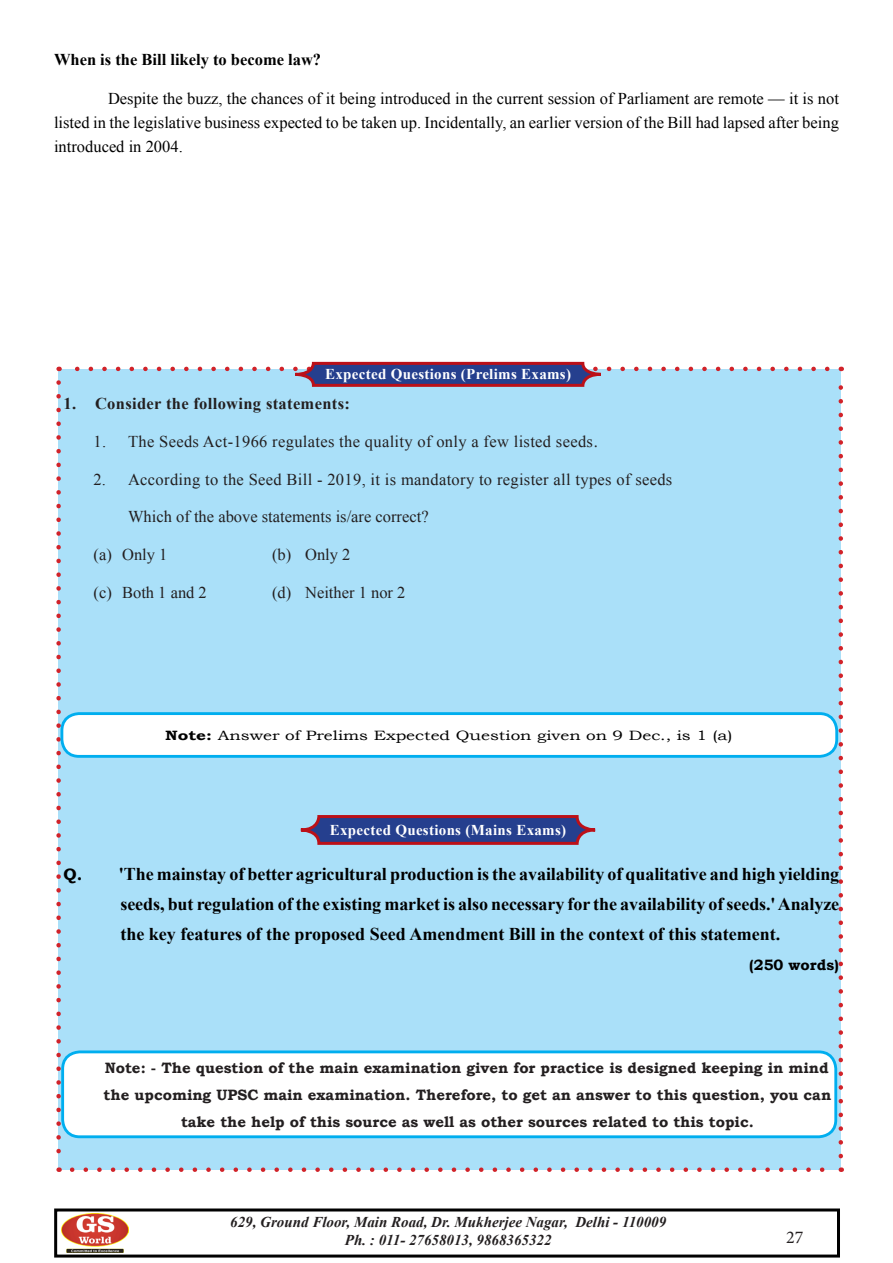
<style>
.page{position:relative;width:893px;height:1263px;background:#fff}
.page>*{position:absolute;margin:0;border:0;box-sizing:border-box;transform-origin:0 0}
.tab{font:700 18px/30px "Times New Roman";color:#000;text-align:justify}
.t1{font:18px "Minion Pro";color:#231f20}
.t2{font:16.5px/24px "Times New Roman";color:#000;text-align:justify}
.Eng_Que{font:16.5px "Times New Roman";letter-spacing:.02em;color:#231f20}
.Eng_Que-2{font:16.5px "Times New Roman";color:#231f20}
.Eng_Que-3{font:700 16.5px "Times New Roman";letter-spacing:.02em;color:#231f20}
.t3{font:700 16.5px "Times New Roman";color:#000}
.select{font:700 15px/27px "Bookman Old Style";color:#231f20;text-align:center}
.t4{font:italic 700 15px/18px "Times New Roman";color:#231f20;text-align:center}
.t5{font:700 15px "Times New Roman";letter-spacing:.02em;color:#fff}
.tab-2{font:700 15px "Bookman Old Style";color:#000}
.t6{font:13.5px "Bookman Old Style";color:#000;scale:1.27 1}
.s1{font-family:"Bookman Old Style";font-size:15px}
.s2{font-weight:700}
.s3{font-family:"Bookman Old Style";font-size:16.5px}
</style>
<div class="page">
<div style="left:54px;top:1208px;width:786px;height:49px;border:3px solid #000"></div>
<img style="left:62px;top:1213px;width:66px;height:39px">
<div style="left:56px;top:361px;width:787px;height:811px;background:#aae0f9"></div>
<div style="left:62px;top:714px;width:775px;height:42px;background:#fff;border-radius:17px"></div>
<div style="left:60px;top:712px;width:778px;height:46px;border:3px solid #00aeef;border-radius:17px"></div>
<div style="left:63px;top:1052px;width:773px;height:85px;background:#fff;border-radius:17px"></div>
<div style="left:61px;top:1050px;width:776px;height:88px;border:3px solid #00aeef;border-radius:17px"></div>
<p class="t3" style="left:54px;top:49px;width:269px">When is the Bill likely to become law?</p>
<p class="t2" style="left:54px;top:87px;width:786px;text-indent:54px">Despite the buzz, the chances of it being introduced in the current session of Parliament are remote — it is not listed in the legislative business expected to be taken up. Incidentally, an earlier version of the Bill had lapsed after being introduced in 2004.</p>
<p class="t5" style="left:325px;top:364px;width:247px">Expected Questions (Prelims Exams)</p>
<p class="Eng_Que-3" style="left:64px;top:392px;width:288px">1. Consider the following statements:</p>
<p class="Eng_Que" style="left:94px;top:430px;width:506px">1. The Seeds Act-1966 regulates the quality of only a few listed seeds<span class="s1">.</span></p>
<p class="Eng_Que" style="left:94px;top:468px;width:580px">2. According to the Seed Bill - 2019, it is mandatory to register all types of seeds</p>
<p class="Eng_Que-2" style="left:128px;top:506px;width:302px">Which of the above statements is/are correct?</p>
<p class="Eng_Que" style="left:94px;top:543px;width:75px">(a) Only 1</p>
<p class="Eng_Que" style="left:272px;top:543px;width:80px">(b) Only 2</p>
<p class="Eng_Que" style="left:94px;top:581px;width:115px">(c) Both 1 and 2</p>
<p class="Eng_Que-2" style="left:272px;top:581px;width:135px">(d) Neither 1 nor 2</p>
<p class="t6" style="left:165px;top:727px;width:448px"><span class="s2">Note:</span> Answer of Prelims Expected Question given on 9 Dec., is 1 (a)</p>
<p class="t5" style="left:330px;top:820px;width:238px">Expected Questions (Mains Exams)</p>
<p class="tab" style="left:120px;top:859px;width:720px;text-indent:-57px"><span class="s3">Q.</span> 'The mainstay of better agricultural production is the availability of qualitative and high yielding seeds, but regulation of the existing market is also necessary for the availability of seeds.' Analyze the key features of the proposed Seed Amendment Bill in the context of this statement.</p>
<p class="tab-2" style="left:749px;top:954px;width:92px">(250 words)</p>
<p class="select" style="left:104px;top:1054px;width:729px">Note: - The question of the main examination given for practice is designed keeping in mind the upcoming UPSC main examination. Therefore, to get an answer to this question, you can take the help of this source as well as other sources related to this topic.</p>
<p class="t4" style="left:230px;top:1212px;width:437px">629, Ground Floor, Main Road, Dr. Mukherjee Nagar, Delhi - 110009<br>Ph. : 011- 27658013, 9868365322</p>
<p class="t1" style="left:786px;top:1225px;width:19px">27</p>
</div>
